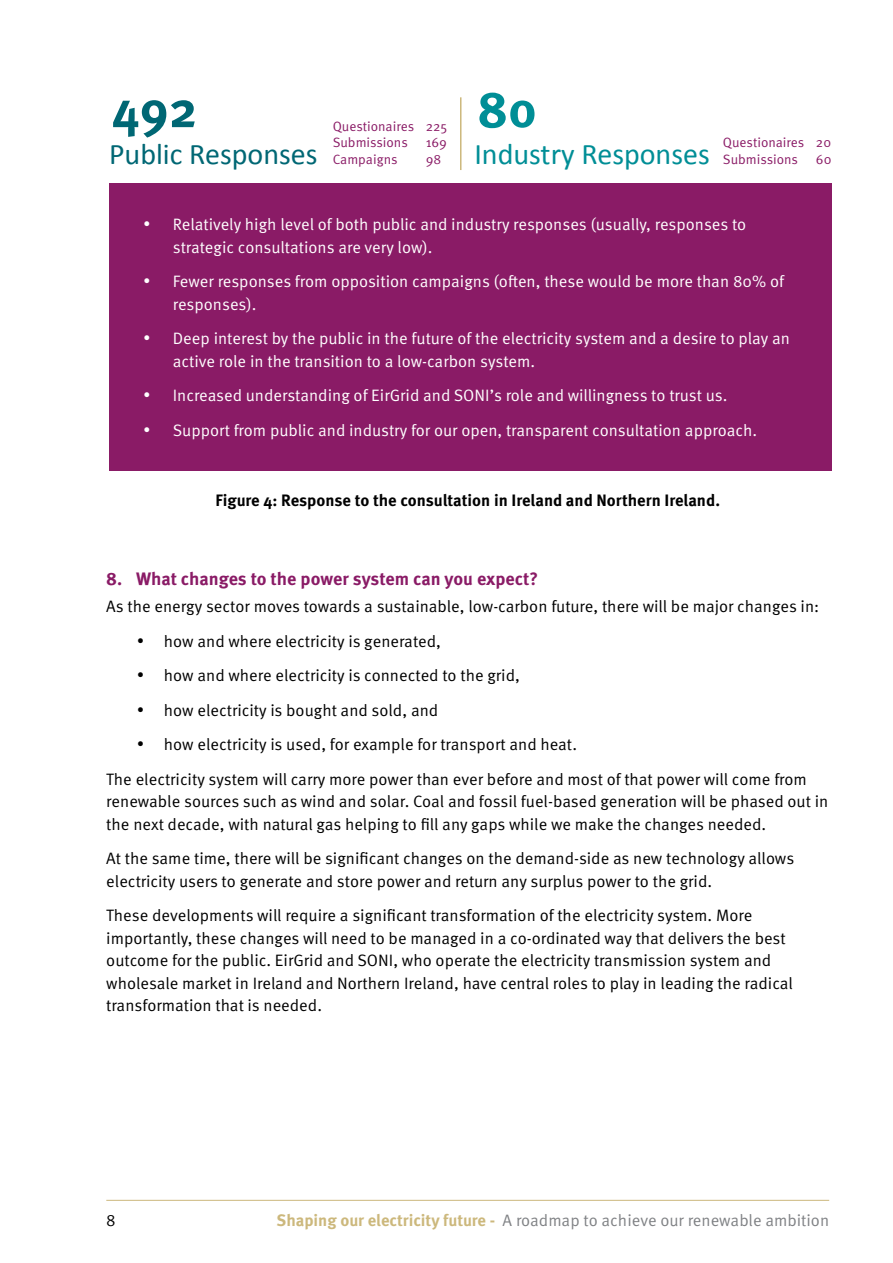
<style>
.page{position:relative;width:893px;height:1263px;background:#fff}
.page>*{position:absolute;margin:0;border:0;box-sizing:border-box;transform-origin:0 0}
.t1{font:700 51px "Meta Pro";color:#006774}
.t2{font:700 51px "Meta Pro";color:#008e96}
.t3{font:30px "Calibri";color:#008e96}
.t4{font:30px "Calibri";color:#006774}
.t5{font:700 18px "Meta Pro";letter-spacing:-.005em;color:#8a1b66}
.t6{font:16.5px/22.5px "Meta Pro Norm";color:#000}
.t7{font:16.5px/22.5px "Meta Pro Norm";color:#fff}
.t8{font:16.5px "Meta Pro Norm";color:#808285}
.t9{font:700 16.5px "Meta Pro";color:#000}
.t10{font:13.5px/16.5px "Meta Pro Norm";color:#8a1b66}
.s1{font-family:"Meta Pro";font-weight:700;color:#ccb87c}
</style>
<div class="page">
<hr style="left:106px;top:1200px;width:723px;height:1px;background:#ccb87c">
<div style="left:109px;top:184px;width:723px;height:287px;background:#8a1b66"></div>
<hr style="left:460px;top:97px;width:1px;height:73px;background:#ccb87c">
<h1 class="t1" style="left:112px;top:70px;width:87px">492</h1>
<h2 class="t4" style="left:109px;top:135px;width:210px">Public Responses</h2>
<p class="t10" style="left:333px;top:117px;width:116px">Questionaires 225<br>Submissions</p>
<p class="t10" style="left:426px;top:134px;width:23px">169</p>
<p class="t10" style="left:333px;top:150px;width:66px">Campaigns</p>
<p class="t10" style="left:426px;top:150px;width:17px">98</p>
<h1 class="t2" style="left:477px;top:70px;width:61px">80</h1>
<h2 class="t3" style="left:474px;top:135px;width:237px">Industry Responses</h2>
<p class="t10" style="left:723px;top:134px;width:110px">Questionaires 20<br>Submissions</p>
<p class="t10" style="left:816px;top:150px;width:17px">60</p>
<p class="t7" style="left:173px;top:212px;width:575px;text-indent:-30px">• Relatively high level of both public and industry responses (usually, responses to strategic consultations are very low).</p>
<p class="t7" style="left:173px;top:269px;width:613px;text-indent:-30px">• Fewer responses from opposition campaigns (often, these would be more than 80% of responses).</p>
<p class="t7" style="left:173px;top:326px;width:619px;text-indent:-30px">• Deep interest by the public in the future of the electricity system and a desire to play an active role in the transition to a low-carbon system.</p>
<p class="t7" style="left:143px;top:383px;width:586px">• Increased understanding of EirGrid and SONI’s role and willingness to trust us.</p>
<p class="t7" style="left:143px;top:418px;width:615px">• Support from public and industry for our open, transparent consultation approach.</p>
<p class="t9" style="left:215px;top:488px;width:506px">Figure 4: Response to the consultation in Ireland and Northern Ireland.</p>
<p class="t5" style="left:106px;top:565px;width:433px">8. What changes to the power system can you expect?</p>
<p class="t6" style="left:106px;top:594px;width:714px">As the energy sector moves towards a sustainable, low-carbon future, there will be major changes in:</p>
<p class="t6" style="left:137px;top:628px;width:306px">• how and where electricity is generated,</p>
<p class="t6" style="left:137px;top:663px;width:385px">• how and where electricity is connected to the grid,</p>
<p class="t6" style="left:137px;top:697px;width:303px">• how electricity is bought and sold, and</p>
<p class="t6" style="left:106px;top:726px;width:702px;line-height:34.5px;text-indent:31px">• how electricity is used, for example for transport and heat.<br>The electricity system will carry more power than ever before and most of that power will come from</p>
<p class="t6" style="left:106px;top:789px;width:724px">renewable sources such as wind and solar. Coal and fossil fuel-based generation will be phased out in the next decade, with natural gas helping to fill any gaps while we make the changes needed.</p>
<p class="t6" style="left:106px;top:846px;width:689px">At the same time, there will be significant changes on the demand-side as new technology allows electricity users to generate and store power and return any surplus power to the grid.</p>
<p class="t6" style="left:106px;top:903px;width:688px">These developments will require a significant transformation of the electricity system. More importantly, these changes will need to be managed in a co-ordinated way that delivers the best outcome for the public. EirGrid and SONI, who operate the electricity transmission system and wholesale market in Ireland and Northern Ireland, have central roles to play in leading the radical transformation that is needed.</p>
<p class="t6" style="left:106px;top:1208px;width:11px">8</p>
<p class="t8" style="left:277px;top:1208px;width:554px"><span class="s1">Shaping our electricity future -</span> A roadmap to achieve our renewable ambition</p>
</div>
